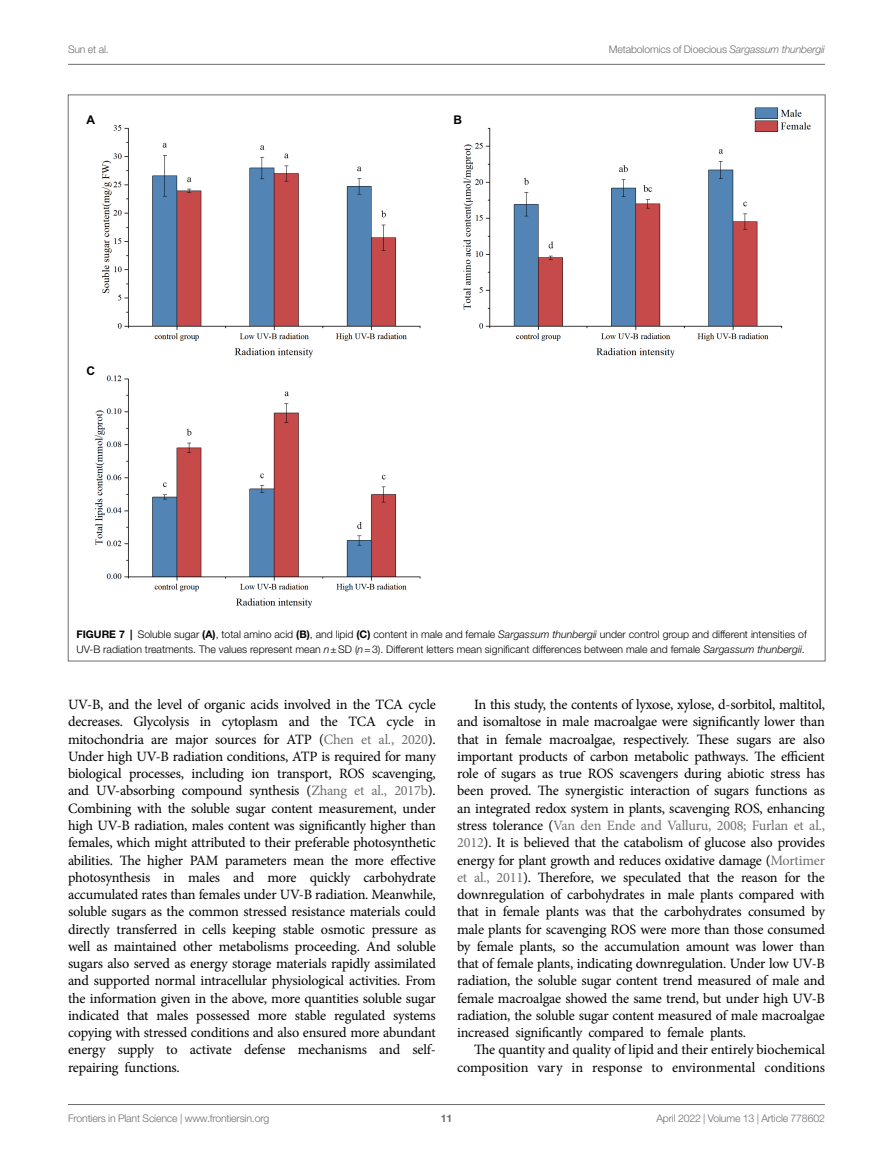
<style>
.page{position:relative;width:893px;height:1170px;background:#fff}
.page>*{position:absolute;margin:0;border:0;box-sizing:border-box;transform-origin:0 0}
.TEXT{font:14.25px/17.2px "Minion Pro";letter-spacing:-.01em;color:#000;text-align:justify}
.TEXT_FLUSH{font:14.25px/17.2px "Minion Pro";letter-spacing:-.015em;color:#000;text-align:justify}
.t1{font:700 12px "Arial";color:#000}
.FIG_LEG{font:300 10.5px/14.2px "Helvetica Neue LT Std";color:#000}
.t2{font:300 10.5px "Helvetica Neue LT Std";letter-spacing:-.015em;color:#6d6e71}
.t3{font:700 10.5px "Helvetica Neue LT Std";color:#6d6e71}
.s1{font-style:italic}
.s2{font-weight:700}
.s3{color:#6d6e71}
</style>
<div class="page">
<hr style="left:68px;top:64px;width:757px;height:1px;background:#6d6e71">
<hr style="left:68px;top:1104px;width:757px;height:1px;background:#6d6e71">
<img style="left:95px;top:107px;width:716px;height:501px">
<p class="t2" style="left:68px;top:42px;width:42px">Sun et al.</p>
<p class="t2" style="left:609px;top:42px;width:218px">Metabolomics of Dioecious <span class="s1">Sargassum thunbergii</span></p>
<p class="t1" style="left:86px;top:111px;width:10px">A</p>
<p class="t1" style="left:86px;top:362px;width:10px">C</p>
<p class="t1" style="left:453px;top:111px;width:10px">B</p>
<p class="FIG_LEG" style="left:77px;top:627px;width:732px"><span class="s2">FIGURE 7 |</span> Soluble sugar <span class="s2">(A)</span>, total amino acid <span class="s2">(B)</span>, and lipid <span class="s2">(C)</span> content in male and female <span class="s1">Sargassum thunbergii</span> under control group and different intensities of<br>UV-B radiation treatments. The values represent mean <span class="s1">n</span>±SD (<span class="s1">n</span>=3). Different letters mean significant differences between male and female <span class="s1">Sargassum thunbergii</span>.</p>
<p class="TEXT_FLUSH" style="left:68px;top:696px;width:369px">UV-B, and the level of organic acids involved in the TCA cycle decreases. Glycolysis in cytoplasm and the TCA cycle in mitochondria are major sources for ATP (<span class="s3">Chen et al., 2020</span>).<br>Under high UV-B radiation conditions, ATP is required for many biological processes, including ion transport, ROS scavenging, and UV-absorbing compound synthesis (<span class="s3">Zhang et al., 2017b</span>).<br>Combining with the soluble sugar content measurement, under high UV-B radiation, males content was significantly higher than females, which might attributed to their preferable photosynthetic abilities. The higher PAM parameters mean the more effective photosynthesis in males and more quickly carbohydrate accumulated rates than females under UV-B radiation. Meanwhile, soluble sugars as the common stressed resistance materials could directly transferred in cells keeping stable osmotic pressure as well as maintained other metabolisms proceeding. And soluble sugars also served as energy storage materials rapidly assimilated and supported normal intracellular physiological activities. From the information given in the above, more quantities soluble sugar indicated that males possessed more stable regulated systems copying with stressed conditions and also ensured more abundant energy supply to activate defense mechanisms and self&shy;repairing functions.</p>
<p class="TEXT" style="left:457px;top:696px;width:369px;text-indent:17px">In this study, the contents of lyxose, xylose, d-sorbitol, maltitol, and isomaltose in male macroalgae were significantly lower than that in female macroalgae, respectively. These sugars are also important products of carbon metabolic pathways. The efficient role of sugars as true ROS scavengers during abiotic stress has been proved. The synergistic interaction of sugars functions as an integrated redox system in plants, scavenging ROS, enhancing stress tolerance (<span class="s3">Van den Ende and Valluru, 2008; Furlan et al., 2012</span>). It is believed that the catabolism of glucose also provides energy for plant growth and reduces oxidative damage (<span class="s3">Mortimer et al., 2011</span>). Therefore, we speculated that the reason for the downregulation of carbohydrates in male plants compared with that in female plants was that the carbohydrates consumed by male plants for scavenging ROS were more than those consumed by female plants, so the accumulation amount was lower than that of female plants, indicating downregulation. Under low UV-B radiation, the soluble sugar content trend measured of male and female macroalgae showed the same trend, but under high UV-B radiation, the soluble sugar content measured of male macroalgae increased significantly compared to female plants.</p>
<p class="TEXT" style="left:457px;top:1041px;width:369px;text-align:right">The quantity and quality of lipid and their entirely biochemical composition vary in response to environmental conditions</p>
<p class="t2" style="left:68px;top:1111px;width:203px">Frontiers in Plant Science | www.frontiersin.org</p>
<p class="t3" style="left:441px;top:1111px;width:13px">11</p>
<p class="t2" style="left:656px;top:1111px;width:170px">April 2022 | Volume 13 | Article 778602</p>
</div>
